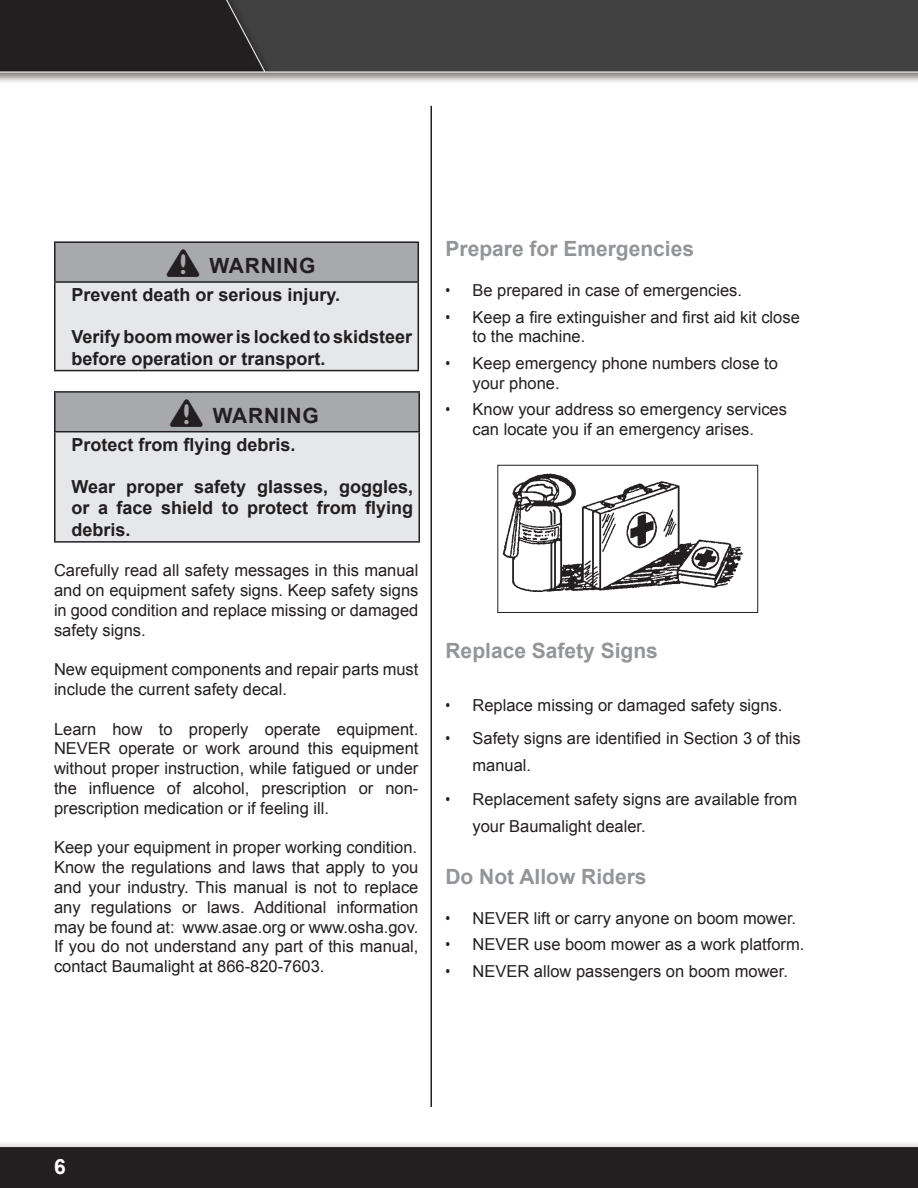
<style>
.page{position:relative;width:918px;height:1188px;background:#fff}
.page>*{position:absolute;margin:0;border:0;box-sizing:border-box;transform-origin:0 0}
.Secondary_Heading{font:700 21px "Arial";color:#939598}
.Warnings{font:700 21px "Arial";letter-spacing:.035em;color:#231f20}
.t1{font:700 21px "Arial";color:#fff}
.Warning_Text{font:700 18px/21.6px "Arial";color:#231f20}
.Regular_Text{font:16.5px/19.8px "Arial";color:#231f20}
.s1{font-family:"Warning Box";font-weight:400;font-size:30px}
.s2{font-family:"Arial Narrow"}
</style>
<div class="page">
<img style="left:0;top:0;width:918px;height:1188px">
<hr style="left:430px;top:106px;width:2px;height:1001px;background:#231f20">
<div style="left:55px;top:242px;width:363px;height:40px;background:#a8a9ad"></div>
<div style="left:55px;top:282px;width:363px;height:89px;background:#e6e7e9"></div>
<hr style="left:54px;top:241px;width:365px;height:2px;background:#231f20">
<hr style="left:54px;top:243px;width:2px;height:38px;background:#231f20">
<hr style="left:418px;top:243px;width:1px;height:38px;background:#231f20">
<hr style="left:54px;top:281px;width:365px;height:2px;background:#231f20">
<hr style="left:54px;top:283px;width:2px;height:87px;background:#231f20">
<hr style="left:418px;top:283px;width:1px;height:87px;background:#231f20">
<hr style="left:54px;top:370px;width:365px;height:1px;background:#231f20">
<div style="left:55px;top:392px;width:364px;height:40px;background:#a8a9ad"></div>
<div style="left:55px;top:432px;width:364px;height:110px;background:#e6e7e9"></div>
<hr style="left:54px;top:391px;width:366px;height:2px;background:#231f20">
<hr style="left:54px;top:393px;width:2px;height:38px;background:#231f20">
<hr style="left:418px;top:393px;width:2px;height:38px;background:#231f20">
<hr style="left:54px;top:431px;width:366px;height:1px;background:#231f20">
<hr style="left:54px;top:432px;width:2px;height:109px;background:#231f20">
<hr style="left:418px;top:432px;width:2px;height:109px;background:#231f20">
<hr style="left:54px;top:541px;width:366px;height:2px;background:#231f20">
<img style="left:499px;top:467px;width:257px;height:144px">
<div style="left:497px;top:465px;width:261px;height:148px;border:1px solid #231f20"></div>
<p class="Warnings" style="left:171px;top:251px;width:146px"><span class="s1">^</span> WARNING</p>
<p class="Warning_Text" style="left:72px;top:284px;width:268px">Prevent death or serious injury.</p>
<p class="Warning_Text" style="left:72px;top:326px;width:342px">Verify boom mower is locked to skidsteer before operation or transport.</p>
<p class="Warnings" style="left:174px;top:401px;width:146px"><span class="s1">^</span> WARNING</p>
<p class="Warning_Text" style="left:72px;top:434px;width:226px">Protect from flying debris.</p>
<p class="Warning_Text" style="left:72px;top:476px;width:343px;text-align:justify">Wear proper safety glasses, goggles, or a face shield to protect from flying debris.</p>
<p class="Regular_Text" style="left:54px;top:560px;width:366px;text-align:justify">Carefully read all safety messages in this manual and on equipment safety signs. Keep safety signs in good condition and replace missing or damaged safety signs.</p>
<p class="Regular_Text" style="left:54px;top:659px;width:366px">New equipment components and repair parts must include the current safety decal.</p>
<p class="Regular_Text" style="left:54px;top:719px;width:366px;text-align:justify">Learn how to properly operate equipment.<br>NEVER operate or work around this equipment without proper instruction, while fatigued or under the influence of alcohol, prescription or non&shy;prescription medication or if feeling ill.</p>
<p class="Regular_Text" style="left:54px;top:838px;width:365px">Keep your equipment in proper working condition.</p>
<p class="Regular_Text" style="left:54px;top:857px;width:366px;text-align:justify">Know the regulations and laws that apply to you and your industry. This manual is not to replace any regulations or laws. Additional information may be found at: www.asae.org or www.osha.gov.</p>
<p class="Regular_Text" style="left:54px;top:937px;width:366px">If you do not understand any part of this manual, contact Baumalight at 866-820-7603.</p>
<p class="Secondary_Heading" style="left:446px;top:234px;width:250px">Prepare for Emergencies</p>
<p class="Regular_Text" style="left:446px;top:280px;width:298px"><span class="s2">•</span> Be prepared in case of emergencies.</p>
<p class="Regular_Text" style="left:472px;top:307px;width:329px;text-indent:-27px"><span class="s2">•</span> Keep a fire extinguisher and first aid kit close to the machine.</p>
<p class="Regular_Text" style="left:472px;top:353px;width:307px;text-indent:-27px"><span class="s2">•</span> Keep emergency phone numbers close to your phone.</p>
<p class="Regular_Text" style="left:446px;top:399px;width:343px;text-align:center"><span class="s2">•</span> Know your address so emergency services can locate you if an emergency arises.</p>
<p class="Secondary_Heading" style="left:446px;top:636px;width:214px">Replace Safety Signs</p>
<p class="Regular_Text" style="left:446px;top:695px;width:338px"><span class="s2">•</span> Replace missing or damaged safety signs.</p>
<p class="Regular_Text" style="left:472px;top:725px;width:330px;line-height:27px;text-indent:-27px"><span class="s2">•</span> Safety signs are identified in Section 3 of this manual.</p>
<p class="Regular_Text" style="left:472px;top:786px;width:326px;line-height:27px;text-indent:-27px"><span class="s2">•</span> Replacement safety signs are available from your Baumalight dealer.</p>
<p class="Secondary_Heading" style="left:446px;top:862px;width:203px">Do Not Allow Riders</p>
<p class="Regular_Text" style="left:446px;top:908px;width:352px"><span class="s2">•</span> NEVER lift or carry anyone on boom mower.</p>
<p class="Regular_Text" style="left:446px;top:934px;width:360px"><span class="s2">•</span> NEVER use boom mower as a work platform.</p>
<p class="Regular_Text" style="left:446px;top:961px;width:344px"><span class="s2">•</span> NEVER allow passengers on boom mower.</p>
<p class="t1" style="left:54px;top:1151px;width:13px">6</p>
</div>
